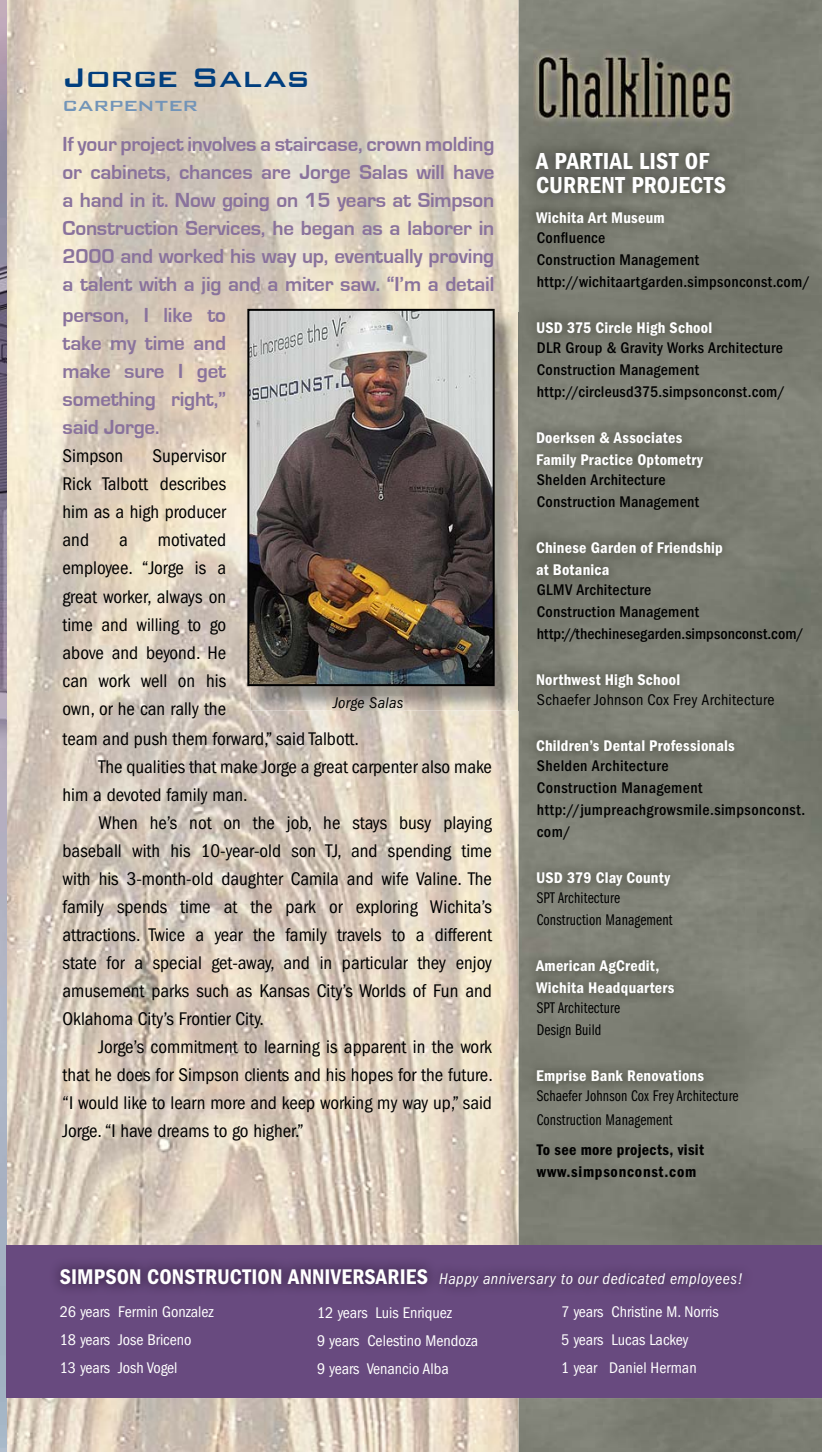
<style>
.page{position:relative;width:822px;height:1452px;background:#fff}
.page>*{position:absolute;margin:0;border:0;box-sizing:border-box;transform-origin:0 0}
.t1{font:500 36px "Bank Gothic";letter-spacing:-.015em;color:#003e7e}
.t2{font:24px/24px "ITC Franklin Gothic Std Dm Cd";letter-spacing:.01em;color:#fff}
.t3{font:500 24px "Bank Gothic";letter-spacing:-.01em;color:#7294b8}
.t4{font:700 21px/28px "Eurostile";letter-spacing:-.01em;color:#89729c;text-align:justify}
.t5{font:condensed 19px/28px "ITC Franklin Gothic Std";color:#000;text-align:justify}
.t6{font:500 condensed 16px/22px "ITC Franklin Gothic Std";letter-spacing:.02em;color:#000}
.t7{font:16px/22px "ITC Franklin Gothic Std Dm Cd";letter-spacing:.015em;color:#fff}
.t8{font:condensed 16px/28px "ITC Franklin Gothic Std";color:#fff}
.t9{font:16px/22px "ITC Franklin Gothic Std Bk Cp";letter-spacing:.01em;color:#000}
.t10{font:italic condensed 16px/33.8px "ITC Franklin Gothic Std";letter-spacing:.03em;color:#fff}
.t11{font:16px/22px "ITC Franklin Gothic Std Dm Cd";letter-spacing:.035em;color:#000}
.t12{font:condensed 16px "ITC Franklin Gothic Std";letter-spacing:.02em;color:#000}
.t13{font:italic condensed 16px "ITC Franklin Gothic Std";letter-spacing:.025em;color:#000}
.s1{font-family:"ITC Franklin Gothic Std Dm Cd";font-style:normal;font-stretch:normal;font-size:22px}
.s2{font-style:normal}
</style>
<div class="page">
<img style="left:0;top:0;width:519px;height:1452px">
<img style="left:519px;top:0;width:303px;height:1452px">
<img style="left:523px;top:140px;width:221px;height:955px">
<img style="left:251px;top:312px;width:269px;height:399px">
<img style="left:332px;top:697px;width:71px;height:13px">
<img style="left:247px;top:309px;width:248px;height:377px">
<div style="left:6px;top:1245px;width:816px;height:153px;background:#684a7f"></div>
<h1 class="t1" style="left:63px;top:59px;width:249px">Jorge Salas</h1>
<p class="t3" style="left:63px;top:92px;width:137px">carpenter</p>
<p class="t4" style="left:63px;top:131px;width:433px">If your project involves a staircase, crown molding or cabinets, chances are Jorge Salas will have a hand in it. Now going on 15 years at Simpson Construction Services, he began as a laborer in 2000 and worked his way up, eventually proving a talent with a jig and a miter saw. “I’m a detail</p>
<p class="t4" style="left:63px;top:302px;width:165px">person, I like to take my time and make sure I get something right,” said Jorge.</p>
<p class="t5" style="left:63px;top:444px;width:62px">Simpson</p>
<p class="t5" style="left:63px;top:444px;width:165px;text-indent:90px">Supervisor Rick Talbott describes him as a high producer and</p>
<p class="t5" style="left:63px;top:528px;width:165px;text-indent:95px">motivated employee. “Jorge is a great worker, always on time and willing to go above and beyond. He can work well on his own, or he can rally the</p>
<p class="t5" style="left:119px;top:528px;width:10px">a</p>
<p class="t13" style="left:333px;top:696px;width:72px">Jorge Salas</p>
<p class="t5" style="left:63px;top:727px;width:298px">team and push them forward,” said Talbott.</p>
<p class="t5" style="left:99px;top:755px;width:395px">The qualities that make Jorge a great carpenter also make</p>
<p class="t5" style="left:63px;top:783px;width:187px">him a devoted family man.</p>
<p class="t5" style="left:99px;top:811px;width:395px">When he’s not on the job, he stays busy playing</p>
<p class="t5" style="left:63px;top:839px;width:431px">baseball with his 10-year-old son TJ, and spending time</p>
<p class="t5" style="left:63px;top:867px;width:431px">with his 3-month-old daughter Camila and wife Valine. The</p>
<p class="t5" style="left:63px;top:895px;width:431px">family spends time at the park or exploring Wichita’s</p>
<p class="t5" style="left:63px;top:923px;width:431px">attractions. Twice a year the family travels to a different</p>
<p class="t5" style="left:63px;top:951px;width:431px">state for a special get-away, and in particular they enjoy</p>
<p class="t5" style="left:63px;top:979px;width:431px">amusement parks such as Kansas City’s Worlds of Fun and</p>
<p class="t5" style="left:63px;top:1007px;width:203px">Oklahoma City’s Frontier City.</p>
<p class="t5" style="left:99px;top:1035px;width:395px">Jorge’s commitment to learning is apparent in the work</p>
<p class="t5" style="left:63px;top:1063px;width:432px">that he does for Simpson clients and his hopes for the future.</p>
<p class="t5" style="left:63px;top:1091px;width:431px">“I would like to learn more and keep working my way up,” said</p>
<p class="t5" style="left:63px;top:1119px;width:242px">Jorge. “I have dreams to go higher.”</p>
<p class="t2" style="left:536px;top:152px;width:192px">A PARTIAL LIST OF<br>CURRENT PROJECTS</p>
<p class="t7" style="left:536px;top:209px;width:130px">Wichita Art Museum</p>
<p class="t6" style="left:537px;top:228px;width:275px">Confluence<br>Construction Management http://wichitaartgarden.simpsonconst.com/</p>
<p class="t7" style="left:536px;top:319px;width:178px">USD 375 Circle High School</p>
<p class="t6" style="left:537px;top:338px;width:250px">DLR Group &amp; Gravity Works Architecture<br>Construction Management http://circleusd375.simpsonconst.com/</p>
<p class="t7" style="left:536px;top:429px;width:169px">Doerksen &amp; Associates<br>Family Practice Optometry</p>
<p class="t6" style="left:537px;top:470px;width:164px">Shelden Architecture<br>Construction Management</p>
<p class="t7" style="left:536px;top:539px;width:188px">Chinese Garden of Friendship at Botanica</p>
<p class="t6" style="left:537px;top:580px;width:269px">GLMV Architecture<br>Construction Management http://thechinesegarden.simpsonconst.com/</p>
<p class="t7" style="left:536px;top:671px;width:146px">Northwest High School</p>
<p class="t12" style="left:537px;top:694px;width:239px">Schaefer Johnson Cox Frey Architecture</p>
<p class="t7" style="left:536px;top:737px;width:200px">Children’s Dental Professionals</p>
<p class="t6" style="left:537px;top:756px;width:270px">Shelden Architecture<br>Construction Management http://jumpreachgrowsmile.simpsonconst. com/</p>
<p class="t7" style="left:536px;top:869px;width:136px">USD 379 Clay County</p>
<p class="t9" style="left:537px;top:888px;width:137px">SPT Architecture<br>Construction Management</p>
<p class="t7" style="left:536px;top:957px;width:140px">American AgCredit,<br>Wichita Headquarters</p>
<p class="t9" style="left:537px;top:998px;width:85px">SPT Architecture<br>Design Build</p>
<p class="t7" style="left:536px;top:1067px;width:170px">Emprise Bank Renovations</p>
<p class="t9" style="left:537px;top:1085px;width:203px;line-height:24px">Schaefer Johnson Cox Frey Architecture<br>Construction Management</p>
<p class="t11" style="left:537px;top:1140px;width:169px">To see more projects, visit www.simpsonconst.com</p>
<p class="t10" style="left:317px;top:1264px;width:427px;text-indent:-257px"><span class="s1">SIMPSON CONSTRUCTION ANNIVERSARIES</span> Happy anniversary to our dedicated employees!<br><span class="s2">12 years Luis Enriquez</span></p>
<p class="t8" style="left:317px;top:1328px;width:163px">9 years Celestino Mendoza<br>9 years Venancio Alba</p>
<p class="t8" style="left:60px;top:1299px;width:156px">26 years Fermin Gonzalez<br>18 years Jose Briceno<br>13 years Josh Vogel</p>
<p class="t8" style="left:561px;top:1300px;width:159px">7 years Christine M. Norris<br>5 years Lucas Lackey<br>1 year Daniel Herman</p>
</div>
